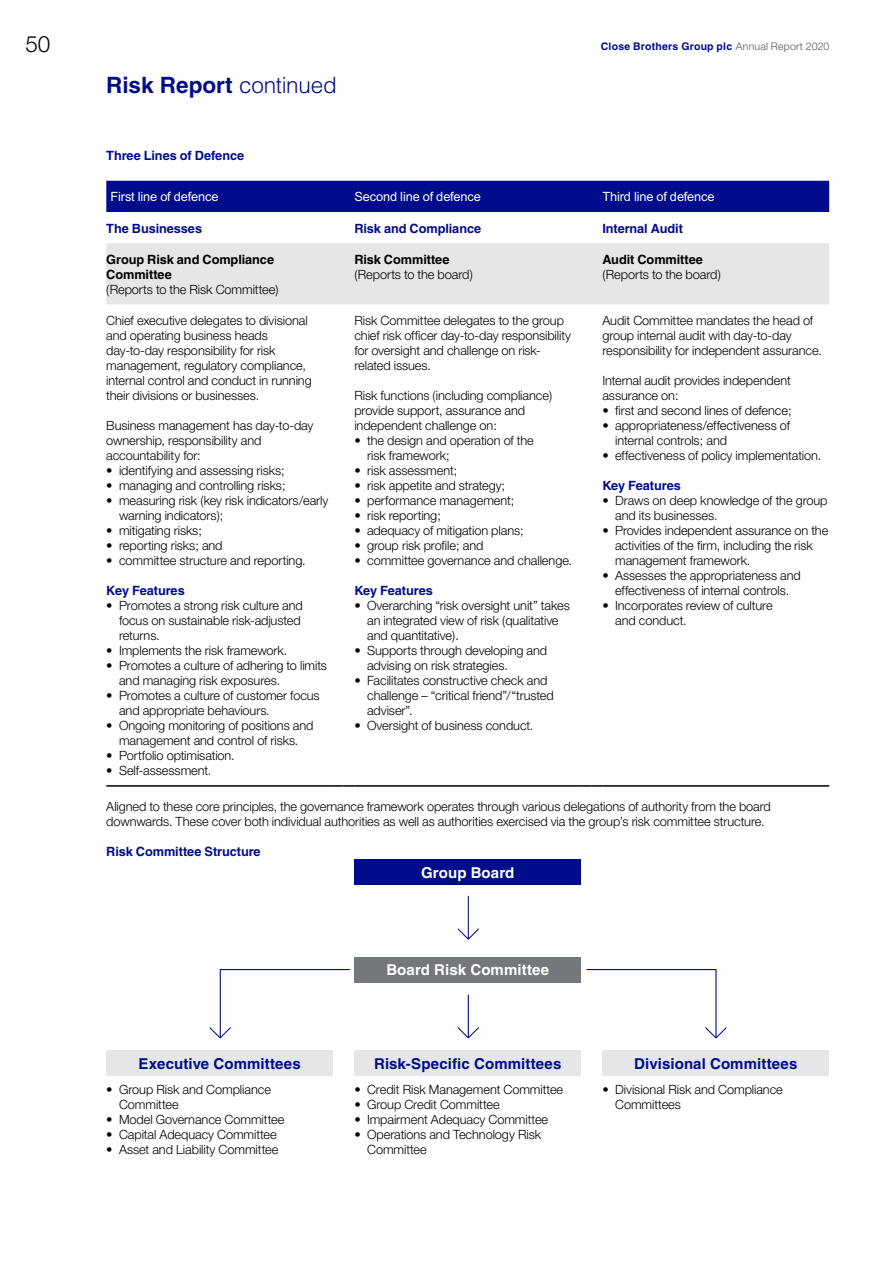
<style>
.page{position:relative;width:893px;height:1263px;background:#fff}
.page>*{position:absolute;margin:0;border:0;box-sizing:border-box;transform-origin:0 0}
.t1{font:700 22.5px "Helvetica";color:#000c8c}
.t2{font:300 22.5px "Helvetica Neue";color:#000}
.t3{font:700 15px "Helvetica";letter-spacing:.005em;color:#000c8c}
.t4{font:700 15px "Helvetica";letter-spacing:.005em;color:#fff}
.t5{font:300 12.75px/15px "Helvetica Neue";letter-spacing:-.005em;color:#000}
.t6{font:700 12.75px "Helvetica";letter-spacing:-.005em;color:#000c8c}
.t7{font:700 12.75px/15px "Helvetica";letter-spacing:-.005em;color:#000}
.t8{font:12.75px "Arial";letter-spacing:-.01em;color:#fff}
.t9{font:700 10.5px "Helvetica";letter-spacing:.02em;color:#000c8c}
.s1{font-family:"Helvetica Neue";font-weight:300;color:#575756}
.s2{font-weight:300}
.s3{font-family:"Helvetica Neue";font-weight:300}
.s4{font-family:"Helvetica";font-weight:700}
</style>
<div class="page">
<div style="left:106px;top:181px;width:723px;height:31px;background:#000c8c"></div>
<div style="left:106px;top:243px;width:723px;height:61px;background:#e4e6e7"></div>
<hr style="left:106px;top:785px;width:227px;height:2px;background:#000">
<svg style="left:333px;top:785px;width:21px;height:2px"></svg>
<hr style="left:354px;top:785px;width:227px;height:2px;background:#000">
<svg style="left:581px;top:785px;width:21px;height:2px"></svg>
<hr style="left:602px;top:785px;width:227px;height:2px;background:#000">
<div style="left:354px;top:859px;width:227px;height:25px;background:#000c8c"></div>
<div style="left:354px;top:957px;width:227px;height:25px;background:#74777b"></div>
<div style="left:354px;top:1050px;width:227px;height:26px;background:#e4e6e7"></div>
<div style="left:602px;top:1050px;width:227px;height:26px;background:#e4e6e7"></div>
<div style="left:106px;top:1050px;width:227px;height:26px;background:#e4e6e7"></div>
<hr style="left:468px;top:896px;width:1px;height:43px;background:#000c8c">
<hr style="left:468px;top:995px;width:1px;height:42px;background:#000c8c">
<svg style="left:457px;top:927px;width:22px;height:13px"></svg>
<svg style="left:457px;top:1026px;width:22px;height:13px"></svg>
<svg style="left:209px;top:969px;width:141px;height:70px"></svg>
<svg style="left:586px;top:969px;width:141px;height:70px"></svg>
<p class="t2" style="left:26px;top:30px;width:26px">50</p>
<p class="t9" style="left:601px;top:39px;width:230px">Close Brothers Group plc <span class="s1">Annual Report 2020</span></p>
<p class="t1" style="left:106px;top:71px;width:232px">Risk Report <span class="s2">continued</span></p>
<p class="t6" style="left:106px;top:147px;width:139px">Three Lines of Defence</p>
<p class="t8" style="left:111px;top:189px;width:109px">First line of defence</p>
<p class="t8" style="left:354px;top:189px;width:128px">Second line of defence</p>
<p class="t8" style="left:602px;top:189px;width:114px">Third line of defence</p>
<p class="t6" style="left:106px;top:220px;width:97px">The Businesses</p>
<p class="t6" style="left:354px;top:220px;width:128px">Risk and Compliance</p>
<p class="t6" style="left:602px;top:220px;width:82px">Internal Audit</p>
<p class="t7" style="left:106px;top:252px;width:174px">Group Risk and Compliance<br>Committee<br><span class="s3">(Reports to the Risk Committee)</span></p>
<p class="t5" style="left:354px;top:251px;width:120px"><span class="s4">Risk Committee </span>(Reports to the board)</p>
<p class="t5" style="left:602px;top:251px;width:120px"><span class="s4">Audit Committee </span>(Reports to the board)</p>
<p class="t5" style="left:106px;top:313px;width:207px">Chief executive delegates to divisional and operating business heads day-to-day responsibility for risk management, regulatory compliance, internal control and conduct in running their divisions or businesses.</p>
<p class="t5" style="left:106px;top:418px;width:209px">Business management has day-to-day ownership, responsibility and accountability for:</p>
<p class="t5" style="left:106px;top:463px;width:180px">• identifying and assessing risks;</p>
<p class="t5" style="left:106px;top:478px;width:181px">• managing and controlling risks;</p>
<p class="t5" style="left:119px;top:493px;width:211px;text-indent:-13px">• measuring risk (key risk indicators/early warning indicators);</p>
<p class="t5" style="left:106px;top:523px;width:97px">• mitigating risks;</p>
<p class="t5" style="left:106px;top:538px;width:118px">• reporting risks; and</p>
<p class="t5" style="left:106px;top:553px;width:201px">• committee structure and reporting.</p>
<p class="t6" style="left:106px;top:583px;width:80px">Key Features</p>
<p class="t5" style="left:119px;top:598px;width:185px;text-indent:-13px">• Promotes a strong risk culture and focus on sustainable risk-adjusted returns.</p>
<p class="t5" style="left:106px;top:643px;width:182px">• Implements the risk framework.</p>
<p class="t5" style="left:119px;top:658px;width:210px;text-indent:-13px">• Promotes a culture of adhering to limits and managing risk exposures.</p>
<p class="t5" style="left:119px;top:688px;width:202px;text-indent:-13px">• Promotes a culture of customer focus and appropriate behaviours.</p>
<p class="t5" style="left:106px;top:718px;width:209px;text-align:center">• Ongoing monitoring of positions and management and control of risks.</p>
<p class="t5" style="left:106px;top:748px;width:130px">• Portfolio optimisation.</p>
<p class="t5" style="left:106px;top:763px;width:107px">• Self-assessment.</p>
<p class="t5" style="left:602px;top:313px;width:221px">Audit Committee mandates the head of group internal audit with day-to-day responsibility for independent assurance.</p>
<p class="t5" style="left:602px;top:373px;width:190px">Internal audit provides independent assurance on:</p>
<p class="t5" style="left:602px;top:403px;width:191px">• first and second lines of defence;</p>
<p class="t5" style="left:615px;top:418px;width:176px;text-indent:-13px">• appropriateness/effectiveness of internal controls; and</p>
<p class="t5" style="left:602px;top:448px;width:220px">• effectiveness of policy implementation.</p>
<p class="t6" style="left:602px;top:478px;width:80px">Key Features</p>
<p class="t5" style="left:615px;top:493px;width:214px;text-indent:-13px">• Draws on deep knowledge of the group and its businesses.</p>
<p class="t5" style="left:615px;top:523px;width:215px;text-indent:-13px">• Provides independent assurance on the activities of the firm, including the risk management framework.</p>
<p class="t5" style="left:602px;top:568px;width:200px;text-align:center">• Assesses the appropriateness and effectiveness of internal controls.</p>
<p class="t5" style="left:615px;top:598px;width:159px;text-indent:-13px">• Incorporates review of culture and conduct.</p>
<p class="t5" style="left:354px;top:313px;width:218px">Risk Committee delegates to the group chief risk officer day-to-day responsibility for oversight and challenge on risk&shy;related issues.</p>
<p class="t5" style="left:354px;top:388px;width:199px">Risk functions (including compliance) provide support, assurance and independent challenge on:</p>
<p class="t5" style="left:367px;top:433px;width:168px;text-indent:-13px">• the design and operation of the risk framework;</p>
<p class="t5" style="left:354px;top:463px;width:104px">• risk assessment;</p>
<p class="t5" style="left:354px;top:478px;width:152px">• risk appetite and strategy;</p>
<p class="t5" style="left:354px;top:493px;width:162px">• performance management;</p>
<p class="t5" style="left:354px;top:508px;width:88px">• risk reporting;</p>
<p class="t5" style="left:354px;top:523px;width:171px">• adequacy of mitigation plans;</p>
<p class="t5" style="left:354px;top:538px;width:131px">• group risk profile; and</p>
<p class="t5" style="left:354px;top:553px;width:219px">• committee governance and challenge.</p>
<p class="t6" style="left:354px;top:583px;width:80px">Key Features</p>
<p class="t5" style="left:367px;top:598px;width:204px;text-indent:-13px">• Overarching “risk oversight unit” takes an integrated view of risk (qualitative and quantitative).</p>
<p class="t5" style="left:367px;top:643px;width:182px;text-indent:-13px">• Supports through developing and advising on risk strategies.</p>
<p class="t5" style="left:367px;top:673px;width:188px;text-indent:-13px">• Facilitates constructive check and challenge – “critical friend”/“trusted adviser”.</p>
<p class="t5" style="left:354px;top:718px;width:181px">• Oversight of business conduct.</p>
<p class="t5" style="left:106px;top:798px;width:666px">Aligned to these core principles, the governance framework operates through various delegations of authority from the board downwards. These cover both individual authorities as well as authorities exercised via the group’s risk committee structure.</p>
<p class="t6" style="left:106px;top:843px;width:156px">Risk Committee Structure</p>
<p class="t4" style="left:421px;top:863px;width:95px">Group Board</p>
<p class="t4" style="left:386px;top:961px;width:164px">Board Risk Committee</p>
<p class="t3" style="left:139px;top:1054px;width:164px">Executive Committees</p>
<p class="t3" style="left:374px;top:1054px;width:189px">Risk-Specific Committees</p>
<p class="t3" style="left:634px;top:1054px;width:165px">Divisional Committees</p>
<p class="t5" style="left:119px;top:1082px;width:153px;text-indent:-13px">• Group Risk and Compliance<br>Committee</p>
<p class="t5" style="left:106px;top:1112px;width:180px">• Model Governance Committee</p>
<p class="t5" style="left:106px;top:1127px;width:172px">• Capital Adequacy Committee</p>
<p class="t5" style="left:106px;top:1142px;width:174px">• Asset and Liability Committee</p>
<p class="t5" style="left:354px;top:1082px;width:210px">• Credit Risk Management Committee</p>
<p class="t5" style="left:354px;top:1097px;width:147px">• Group Credit Committee</p>
<p class="t5" style="left:354px;top:1112px;width:195px">• Impairment Adequacy Committee</p>
<p class="t5" style="left:367px;top:1127px;width:176px;text-indent:-13px">• Operations and Technology Risk<br>Committee</p>
<p class="t5" style="left:615px;top:1082px;width:169px;text-indent:-13px">• Divisional Risk and Compliance<br>Committees</p>
</div>
